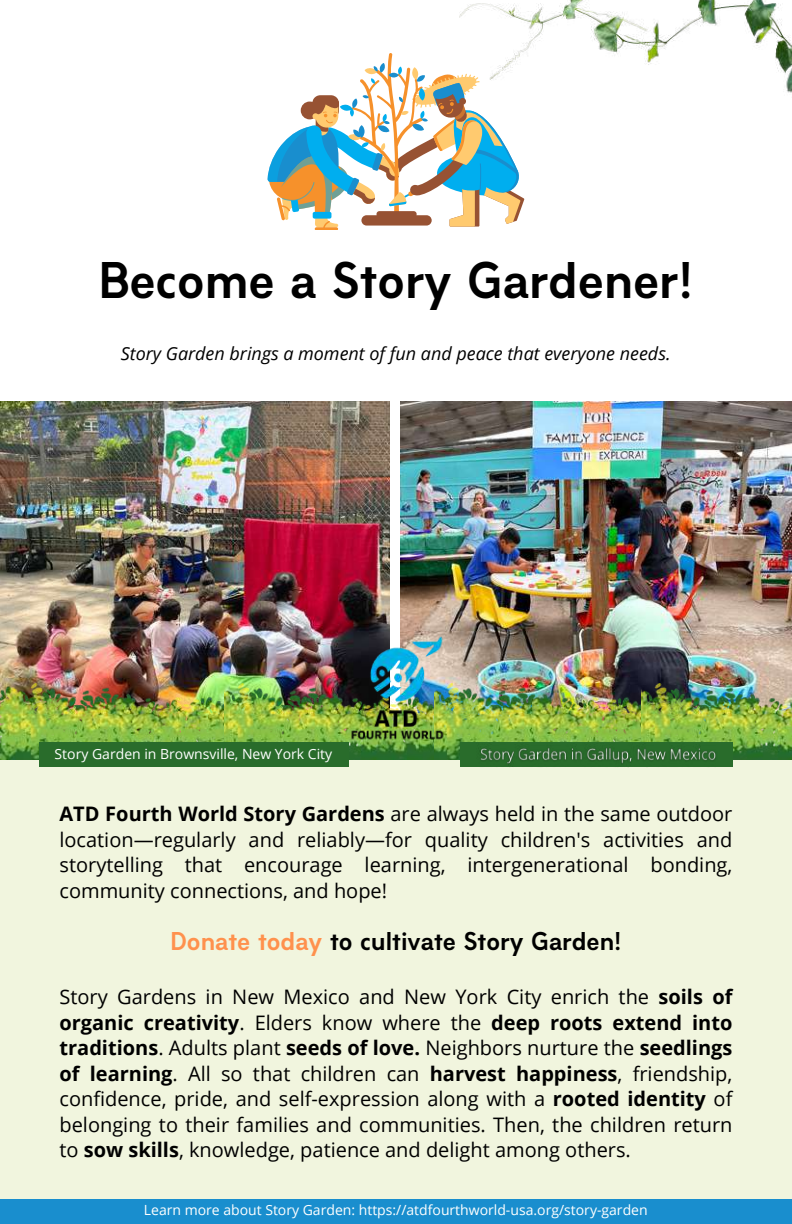
<style>
.page{position:relative;width:792px;height:1224px;background:#fff}
.page>*{position:absolute;margin:0;border:0;box-sizing:border-box;transform-origin:0 0}
.t1{font:700 48px "Amicale";color:#000}
.t2{font:700 24px "Amicale";color:#000}
.t3{font:20px/25.6px "Open Sans";color:#000;text-align:justify}
.t4{font:italic 18px "Open Sans";color:#000}
.t5{font:14px "Open Sans";color:#fff}
.s1{font-weight:700}
.s2{color:#ff914d}
</style>
<div class="page">
<div style="left:0;top:754px;width:791px;height:470px;background:#f1f5de"></div>
<img style="left:0;top:401px;width:390px;height:282px">
<img style="left:400px;top:401px;width:392px;height:282px">
<svg style="left:268px;top:53px;width:256px;height:177px"></svg>
<img style="left:0;top:683px;width:225px;height:77px">
<img style="left:225px;top:683px;width:209px;height:77px">
<img style="left:434px;top:683px;width:208px;height:77px">
<img style="left:642px;top:683px;width:150px;height:77px">
<div style="left:460px;top:742px;width:272px;height:25px;background:#296c2b"></div>
<img style="left:336px;top:628px;width:120px;height:126px">
<div style="left:39px;top:742px;width:309px;height:25px;background:#296c2b"></div>
<img style="left:460px;top:0;width:332px;height:97px">
<div style="left:0;top:1199px;width:792px;height:25px;background:#198ece"></div>
<img style="left:480px;top:748px;width:236px;height:17px">
<h1 class="t1" style="left:99px;top:262px;width:596px">Become a Story Gardener!</h1>
<p class="t4" style="left:121px;top:341px;width:551px">Story Garden brings a moment of fun and peace that everyone needs.</p>
<p class="t5" style="left:55px;top:744px;width:279px">Story Garden in Brownsville, New York City</p>
<p class="t3" style="left:60px;top:801px;width:674px"><span class="s1">ATD Fourth World Story Gardens</span> are always held in the same outdoor location—regularly and reliably—for quality children's activities and storytelling that encourage learning, intergenerational bonding, community connections, and hope!</p>
<p class="t2" style="left:170px;top:932px;width:453px"><span class="s2">Donate today</span> to cultivate Story Garden!</p>
<p class="t3" style="left:60px;top:984px;width:674px">Story Gardens in New Mexico and New York City enrich the <span class="s1">soils of organic creativity</span>. Elders know where the <span class="s1">deep roots extend into traditions</span>. Adults plant <span class="s1">seeds of love.</span> Neighbors nurture the <span class="s1">seedlings of learning</span>. All so that children can <span class="s1">harvest happiness</span>, friendship, confidence, pride, and self-expression along with a <span class="s1">rooted identity</span> of belonging to their families and communities. Then, the children return to <span class="s1">sow skills</span>, knowledge, patience and delight among others.</p>
<p class="t5" style="left:144px;top:1200px;width:505px">Learn more about Story Garden: https://atdfourthworld-usa.org/story-garden</p>
</div>
